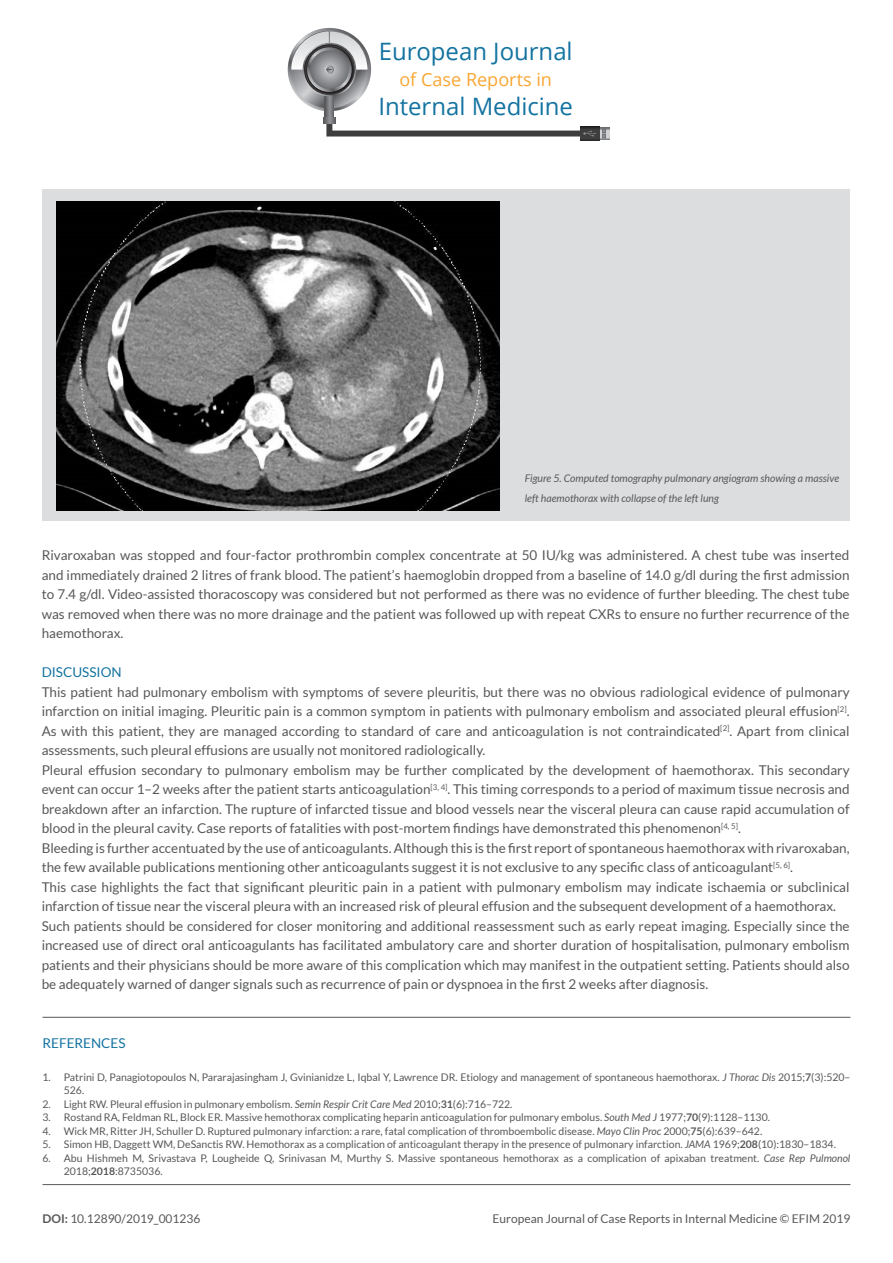
<style>
.page{position:relative;width:893px;height:1263px;background:#fff}
.page>*{position:absolute;margin:0;border:0;box-sizing:border-box;transform-origin:0 0}
.t1{font:24px "Open Sans";color:#1373a1}
.t2{font:18px "Open Sans";color:#faa633}
.TESTO_ARTICOLO{font:13.5px/19.5px "Lato";color:#57585a;text-align:justify}
.TESTO_ARTICOLO-2{font:13.5px "Lato";color:#1373a1}
.TITOLINI{font:13.5px "Lato";color:#1373a1}
.t3{font:12px "Lato";color:#57585a}
.REFERENCE{font:10.5px/13.5px "Lato";color:#57585a}
.DIDASCALIA{font:italic 10.5px/19.5px "Lato";color:#57585a}
.s1{font-style:italic}
.s2{font-weight:700}
</style>
<div class="page">
<svg style="left:288px;top:28px;width:83px;height:83px"></svg>
<svg style="left:291px;top:31px;width:77px;height:77px"></svg>
<svg style="left:325px;top:96px;width:9px;height:21px"></svg>
<svg style="left:303px;top:43px;width:53px;height:53px"></svg>
<svg style="left:304px;top:44px;width:51px;height:51px"></svg>
<svg style="left:307px;top:47px;width:45px;height:45px"></svg>
<svg style="left:310px;top:50px;width:39px;height:39px"></svg>
<svg style="left:291px;top:31px;width:76px;height:43px"></svg>
<svg style="left:600px;top:128px;width:10px;height:11px"></svg>
<svg style="left:603px;top:129px;width:2px;height:9px"></svg>
<svg style="left:580px;top:126px;width:20px;height:15px"></svg>
<svg style="left:323px;top:117px;width:273px;height:20px"></svg>
<hr style="left:43px;top:1184px;width:807px;height:1px;background:#57585a">
<div style="left:43px;top:190px;width:807px;height:331px;background:#dcdddf"></div>
<img style="left:57px;top:202px;width:443px;height:308px">
<hr style="left:43px;top:1017px;width:807px;height:1px;background:#57585a">
<h1 class="t1" style="left:379px;top:35px;width:196px">European Journal</h1>
<h2 class="t2" style="left:399px;top:67px;width:154px">of Case Reports in</h2>
<h1 class="t1" style="left:378px;top:89px;width:196px">Internal Medicine</h1>
<p class="DIDASCALIA" style="left:525px;top:469px;width:316px">Figure 5. Computed tomography pulmonary angiogram showing a massive left haemothorax with collapse of the left lung</p>
<p class="TESTO_ARTICOLO" style="left:42px;top:545px;width:809px">Rivaroxaban was stopped and four-factor prothrombin complex concentrate at 50 IU/kg was administered. A chest tube was inserted and immediately drained 2 litres of frank blood. The patient’s haemoglobin dropped from a baseline of 14.0 g/dl during the first admission to 7.4 g/dl. Video-assisted thoracoscopy was considered but not performed as there was no evidence of further bleeding. The chest tube was removed when there was no more drainage and the patient was followed up with repeat CXRs to ensure no further recurrence of the haemothorax.</p>
<p class="TESTO_ARTICOLO-2" style="left:42px;top:665px;width:82px">DISCUSSION</p>
<p class="TESTO_ARTICOLO" style="left:42px;top:682px;width:809px">This patient had pulmonary embolism with symptoms of severe pleuritis, but there was no obvious radiological evidence of pulmonary infarction on initial imaging. Pleuritic pain is a common symptom in patients with pulmonary embolism and associated pleural effusion<sup>[2]</sup>.<br>As with this patient, they are managed according to standard of care and anticoagulation is not contraindicated<sup>[2]</sup>. Apart from clinical assessments, such pleural effusions are usually not monitored radiologically.</p>
<p class="TESTO_ARTICOLO" style="left:42px;top:760px;width:809px">Pleural effusion secondary to pulmonary embolism may be further complicated by the development of haemothorax. This secondary event can occur 1–2 weeks after the patient starts anticoagulation<sup>[3,</sup> <sup>4]</sup>. This timing corresponds to a period of maximum tissue necrosis and breakdown after an infarction. The rupture of infarcted tissue and blood vessels near the visceral pleura can cause rapid accumulation of blood in the pleural cavity. Case reports of fatalities with post-mortem findings have demonstrated this phenomenon<sup>[4,</sup> <sup>5]</sup>.</p>
<p class="TESTO_ARTICOLO" style="left:42px;top:838px;width:809px">Bleeding is further accentuated by the use of anticoagulants. Although this is the first report of spontaneous haemothorax with rivaroxaban, the few available publications mentioning other anticoagulants suggest it is not exclusive to any specific class of anticoagulant<sup>[5,</sup> <sup>6]</sup>.</p>
<p class="TESTO_ARTICOLO" style="left:42px;top:877px;width:809px">This case highlights the fact that significant pleuritic pain in a patient with pulmonary embolism may indicate ischaemia or subclinical infarction of tissue near the visceral pleura with an increased risk of pleural effusion and the subsequent development of a haemothorax.</p>
<p class="TESTO_ARTICOLO" style="left:42px;top:916px;width:809px">Such patients should be considered for closer monitoring and additional reassessment such as early repeat imaging. Especially since the increased use of direct oral anticoagulants has facilitated ambulatory care and shorter duration of hospitalisation, pulmonary embolism patients and their physicians should be more aware of this complication which may manifest in the outpatient setting. Patients should also be adequately warned of danger signals such as recurrence of pain or dyspnoea in the first 2 weeks after diagnosis.</p>
<p class="TITOLINI" style="left:43px;top:1035px;width:85px">REFERENCES</p>
<p class="REFERENCE" style="left:64px;top:1070px;width:788px;text-indent:-21px">1. Patrini D, Panagiotopoulos N, Pararajasingham J, Gvinianidze L, Iqbal Y, Lawrence DR. Etiology and management of spontaneous haemothorax. <span class="s1">J Thorac Dis</span> 2015;<span class="s2">7</span>(3):520–<br>526.</p>
<p class="REFERENCE" style="left:43px;top:1097px;width:471px">2. Light RW. Pleural effusion in pulmonary embolism. <span class="s1">Semin Respir Crit Care Med</span> 2010;<span class="s2">31</span>(6):716–722.</p>
<p class="REFERENCE" style="left:43px;top:1110px;width:729px">3. Rostand RA, Feldman RL, Block ER. Massive hemothorax complicating heparin anticoagulation for pulmonary embolus. <span class="s1">South Med J</span> 1977;<span class="s2">70</span>(9):1128–1130.</p>
<p class="REFERENCE" style="left:43px;top:1124px;width:721px">4. Wick MR, Ritter JH, Schuller D. Ruptured pulmonary infarction: a rare, fatal complication of thromboembolic disease. <span class="s1">Mayo Clin Proc</span> 2000;<span class="s2">75</span>(6):639–642.</p>
<p class="REFERENCE" style="left:43px;top:1137px;width:795px">5. Simon HB, Daggett WM, DeSanctis RW. Hemothorax as a complication of anticoagulant therapy in the presence of pulmonary infarction. <span class="s1">JAMA</span> 1969;<span class="s2">208</span>(10):1830–1834.</p>
<p class="REFERENCE" style="left:64px;top:1151px;width:788px;text-indent:-21px">6. Abu Hishmeh M, Srivastava P, Lougheide Q, Srinivasan M, Murthy S. Massive spontaneous hemothorax as a complication of apixaban treatment. <span class="s1">Case Rep Pulmonol<br></span>2018;<span class="s2">2018</span>:8735036.</p>
<p class="t3" style="left:43px;top:1212px;width:159px"><span class="s2">DOI:</span> 10.12890/2019_001236</p>
<p class="t3" style="left:493px;top:1212px;width:359px">European Journal of Case Reports in Internal Medicine © EFIM 2019</p>
</div>
